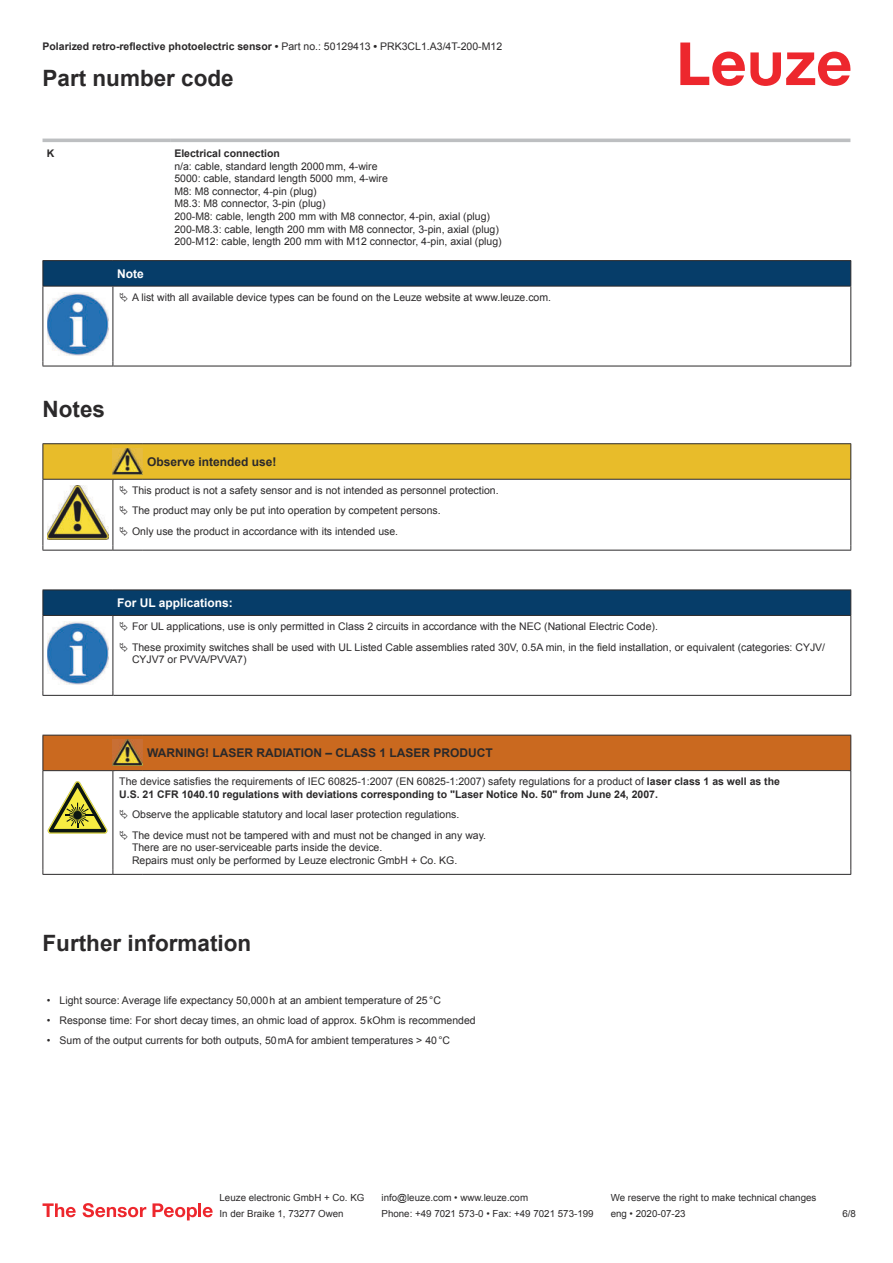
<style>
.page{position:relative;width:893px;height:1263px;background:#fff}
.page>*{position:absolute;margin:0;border:0;box-sizing:border-box;transform-origin:0 0}
.t1{font:700 22.5px "Arial";color:#2b292a}
.t2{font:700 12px "Arial";color:#2b292a}
.t3{font:700 12px "Arial";color:#fff}
.t4{font:10.5px/12.6px "Arial";color:#2b292a}
.t5{font:700 10.5px/12.6px "Arial";color:#2b292a}
.t6{font:9.75px "Arial";color:#2b292a}
.s1{font-weight:400}
</style>
<div class="page">
<svg style="left:680px;top:43px;width:170px;height:43px"></svg>
<svg style="left:43px;top:138px;width:807px;height:1px"></svg>
<hr style="left:43px;top:139px;width:127px;height:3px;background:#bdbfc1">
<hr style="left:170px;top:139px;width:680px;height:3px;background:#bdbfc1">
<svg style="left:43px;top:1203px;width:33px;height:14px"></svg>
<svg style="left:83px;top:1203px;width:63px;height:14px"></svg>
<svg style="left:153px;top:1203px;width:44px;height:17px"></svg>
<hr style="left:198px;top:1203px;width:3px;height:14px;background:#ed272d">
<svg style="left:203px;top:1207px;width:10px;height:10px"></svg>
<svg style="left:44px;top:287px;width:806px;height:79px"></svg>
<hr style="left:43px;top:260px;width:70px;height:1px;background:#2b292a">
<hr style="left:43px;top:286px;width:70px;height:1px;background:#2b292a">
<hr style="left:113px;top:260px;width:738px;height:1px;background:#2b292a">
<div style="left:43px;top:261px;width:808px;height:25px;background:#063d69"></div>
<hr style="left:113px;top:286px;width:738px;height:1px;background:#2b292a">
<hr style="left:43px;top:286px;width:1px;height:75px;background:#2b292a">
<hr style="left:113px;top:286px;width:1px;height:75px;background:#2b292a">
<hr style="left:850px;top:286px;width:1px;height:75px;background:#2b292a">
<hr style="left:43px;top:366px;width:70px;height:1px;background:#2b292a">
<hr style="left:113px;top:366px;width:738px;height:1px;background:#2b292a">
<img style="left:47px;top:292px;width:61px;height:63px">
<div style="left:115px;top:287px;width:734px;height:20px;background:#fff"></div>
<hr style="left:43px;top:443px;width:70px;height:1px;background:#2b292a">
<hr style="left:113px;top:443px;width:30px;height:1px;background:#2b292a">
<hr style="left:143px;top:443px;width:708px;height:1px;background:#2b292a">
<hr style="left:43px;top:550px;width:70px;height:1px;background:#2b292a">
<hr style="left:113px;top:550px;width:30px;height:1px;background:#2b292a">
<hr style="left:143px;top:550px;width:708px;height:1px;background:#2b292a">
<svg style="left:44px;top:669px;width:806px;height:26px"></svg>
<hr style="left:43px;top:589px;width:70px;height:1px;background:#2b292a">
<hr style="left:113px;top:589px;width:738px;height:1px;background:#2b292a">
<hr style="left:43px;top:616px;width:1px;height:75px;background:#2b292a">
<hr style="left:113px;top:616px;width:1px;height:75px;background:#2b292a">
<hr style="left:850px;top:616px;width:1px;height:75px;background:#2b292a">
<hr style="left:43px;top:695px;width:70px;height:1px;background:#2b292a">
<hr style="left:113px;top:695px;width:738px;height:1px;background:#2b292a">
<img style="left:47px;top:669px;width:61px;height:16px">
<div style="left:44px;top:736px;width:806px;height:34px;background:#ca691f"></div>
<svg style="left:44px;top:771px;width:806px;height:103px"></svg>
<hr style="left:43px;top:735px;width:70px;height:1px;background:#2b292a">
<hr style="left:43px;top:735px;width:1px;height:35px;background:#2b292a">
<hr style="left:43px;top:770px;width:70px;height:1px;background:#2b292a">
<hr style="left:113px;top:735px;width:30px;height:1px;background:#2b292a">
<hr style="left:113px;top:770px;width:30px;height:1px;background:#2b292a">
<hr style="left:143px;top:735px;width:708px;height:1px;background:#2b292a">
<hr style="left:850px;top:735px;width:1px;height:35px;background:#2b292a">
<hr style="left:143px;top:770px;width:708px;height:1px;background:#2b292a">
<hr style="left:43px;top:771px;width:1px;height:99px;background:#2b292a">
<hr style="left:113px;top:771px;width:1px;height:99px;background:#2b292a">
<hr style="left:850px;top:771px;width:1px;height:99px;background:#2b292a">
<hr style="left:43px;top:874px;width:70px;height:1px;background:#2b292a">
<hr style="left:113px;top:874px;width:30px;height:1px;background:#2b292a">
<hr style="left:143px;top:874px;width:708px;height:1px;background:#2b292a">
<img style="left:113px;top:739px;width:30px;height:27px">
<svg style="left:47px;top:781px;width:60px;height:53px"></svg>
<svg style="left:115px;top:771px;width:734px;height:99px"></svg>
<svg style="left:43px;top:444px;width:808px;height:106px"></svg>
<svg style="left:43px;top:590px;width:808px;height:79px"></svg>
<svg style="left:120px;top:810px;width:8px;height:9px"></svg>
<svg style="left:120px;top:830px;width:8px;height:9px"></svg>
<p class="t5" style="left:43px;top:41px;width:461px">Polarized retro-reflective photoelectric sensor • <span class="s1">Part no.: 50129413</span> • <span class="s1">PRK3CL1.A3/4T-200-M12</span></p>
<h1 class="t1" style="left:43px;top:70px;width:193px">Part number code</h1>
<p class="t5" style="left:47px;top:148px;width:9px">K</p>
<p class="t5" style="left:174px;top:148px;width:107px">Electrical connection</p>
<p class="t4" style="left:174px;top:161px;width:329px">n/a: cable, standard length 2000 mm, 4-wire<br>5000: cable, standard length 5000 mm, 4-wire<br>M8: M8 connector, 4-pin (plug)<br>M8.3: M8 connector, 3-pin (plug)<br>200-M8: cable, length 200 mm with M8 connector, 4-pin, axial (plug)<br>200-M8.3: cable, length 200 mm with M8 connector, 3-pin, axial (plug)<br>200-M12: cable, length 200 mm with M12 connector, 4-pin, axial (plug)</p>
<p class="t3" style="left:117px;top:269px;width:28px">Note</p>
<p class="t4" style="left:132px;top:292px;width:421px">A list with all available device types can be found on the Leuze website at www.leuze.com.</p>
<h1 class="t1" style="left:43px;top:401px;width:64px">Notes</h1>
<p class="t2" style="left:147px;top:457px;width:131px">Observe intended use!</p>
<p class="t4" style="left:132px;top:481px;width:368px;line-height:20.2px">This product is not a safety sensor and is not intended as personnel protection.<br>The product may only be put into operation by competent persons.<br>Only use the product in accordance with its intended use.</p>
<p class="t3" style="left:117px;top:598px;width:117px">For UL applications:</p>
<p class="t4" style="left:132px;top:617px;width:695px;line-height:20.2px">For UL applications, use is only permitted in Class 2 circuits in accordance with the NEC (National Electric Code).<br>These proximity switches shall be used with UL Listed Cable assemblies rated 30V, 0.5A min, in the field installation, or equivalent (categories: CYJV/</p>
<p class="t4" style="left:132px;top:654px;width:116px">CYJV7 or PVVA/PVVA7)</p>
<p class="t2" style="left:147px;top:748px;width:347px">WARNING! LASER RADIATION – CLASS 1 LASER PRODUCT</p>
<p class="t5" style="left:119px;top:776px;width:662px"><span class="s1">The device satisfies the requirements of IEC 60825-1:2007 (EN 60825-1:2007) safety regulations for a product of</span> laser class 1 as well as the<br>U.S. 21 CFR 1040.10 regulations with deviations corresponding to "Laser Notice No. 50" from June 24, 2007.</p>
<p class="t4" style="left:132px;top:805px;width:356px;line-height:20.2px">Observe the applicable statutory and local laser protection regulations.<br>The device must not be tampered with and must not be changed in any way.</p>
<p class="t4" style="left:132px;top:842px;width:327px">There are no user-serviceable parts inside the device.<br>Repairs must only be performed by Leuze electronic GmbH + Co. KG.</p>
<h1 class="t1" style="left:43px;top:935px;width:210px">Further information</h1>
<p class="t4" style="left:47px;top:995px;width:396px">• Light source: Average life expectancy 50,000 h at an ambient temperature of 25 °C</p>
<p class="t4" style="left:47px;top:1015px;width:430px">• Response time: For short decay times, an ohmic load of approx. 5 kOhm is recommended</p>
<p class="t4" style="left:47px;top:1035px;width:405px">• Sum of the output currents for both outputs, 50 mA for ambient temperatures &gt; 40 °C</p>
<p class="t6" style="left:220px;top:1194px;width:146px">Leuze electronic GmbH + Co. KG</p>
<p class="t6" style="left:381px;top:1194px;width:148px">info@leuze.com • www.leuze.com</p>
<p class="t6" style="left:611px;top:1194px;width:207px">We reserve the right to make technical changes</p>
<p class="t6" style="left:220px;top:1210px;width:126px">In der Braike 1, 73277 Owen</p>
<p class="t6" style="left:381px;top:1210px;width:214px">Phone: +49 7021 573-0 • Fax: +49 7021 573-199</p>
<p class="t6" style="left:611px;top:1210px;width:76px">eng • 2020-07-23</p>
<p class="t6" style="left:842px;top:1210px;width:15px">6 /8</p>
</div>
